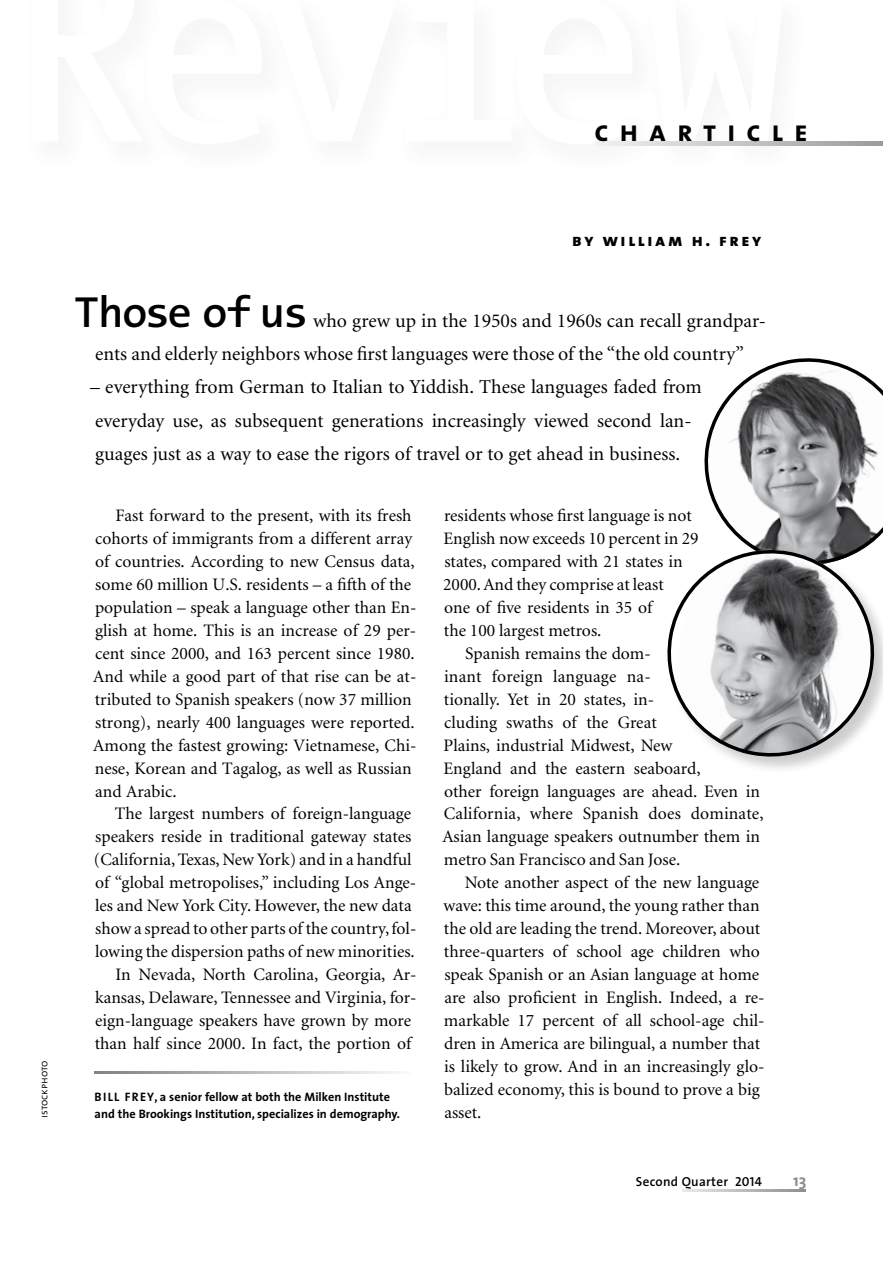
<style>
.page{position:relative;width:883px;height:1261px;background:#fff}
.page>*{position:absolute;margin:0;border:0;box-sizing:border-box;transform-origin:0 0}
.t1{font:600 43.75px "The Sans Mono";letter-spacing:-.055em;color:#000}
.t2{font:29.75px "The Sans Bold Caps";letter-spacing:.365em;color:#000}
.t3{font:19.6px/33.2px "Minion";color:#000}
.t4{font:17.5px/22.9px "Minion";color:#000}
.t5{font:17.5px "The Sans Extra Bold Caps";letter-spacing:.15em;color:#000}
.t6{font:700 16.62px "The Sans";color:#8a8c8e}
.t7{font:600 13.12px "The Sans";letter-spacing:.02em;color:#000}
.t8{font:700 12.25px/16.6px "The Sans";color:#000}
.t9{font:10.5px "The Sans Semi Light Caps";color:#000}
.s1{font-family:"The Sans Semi Bold Caps";font-weight:400}
</style>
<div class="page">
<svg style="left:682px;top:1189px;width:123px;height:2px"></svg>
<svg style="left:595px;top:141px;width:287px;height:4px"></svg>
<svg style="left:94px;top:1071px;width:302px;height:2px"></svg>
<svg style="left:704px;top:358px;width:178px;height:181px"></svg>
<div style="left:666px;top:549px;width:216px;height:225px;background:#000;opacity:.2"></div>
<svg style="left:666px;top:539px;width:216px;height:223px"></svg>
<h2 class="t2" style="left:594px;top:106px;width:215px">charticle</h2>
<p class="t9" style="left:35px;top:1117px;width:59px;rotate:-90deg">istockphoto</p>
<p class="t5" style="left:572px;top:225px;width:190px">by william h. frey</p>
<h1 class="t1" style="left:74px;top:287px;width:237px">Those of us</h1>
<p class="t3" style="left:95px;top:304px;width:672px;text-indent:218px">who grew up in the 1950s and 1960s can recall grandpar&shy;ents and elderly neighbors whose first languages were those of the “the old country”</p>
<p class="t3" style="left:90px;top:371px;width:612px">– everything from German to Italian to Yiddish. These languages faded from everyday use, as subsequent generations increasingly viewed second lan&shy;guages just as a way to ease the rigors of travel or to get ahead in business.</p>
<p class="t4" style="left:93px;top:504px;width:324px;text-indent:22px">Fast forward to the present, with its fresh cohorts of immigrants from a different array of countries. According to new Census data, some 60 million U.S. residents – a fifth of the population – speak a language other than En&shy;glish at home. This is an increase of 29 per&shy;cent since 2000, and 163 percent since 1980.<br>And while a good part of that rise can be at&shy;tributed to Spanish speakers (now 37 million strong), nearly 400 languages were reported.<br>Among the fastest growing: Vietnamese, Chi&shy;nese, Korean and Tagalog, as well as Russian and Arabic.</p>
<p class="t4" style="left:115px;top:802px;width:297px">The largest numbers of foreign-language</p>
<p class="t4" style="left:95px;top:825px;width:317px">speakers reside in traditional gateway states</p>
<p class="t4" style="left:94px;top:848px;width:319px">(California, Texas, New York) and in a handful</p>
<p class="t4" style="left:95px;top:871px;width:322px">of “global metropolises,” including Los Ange-</p>
<p class="t4" style="left:95px;top:894px;width:318px">les and New York City. However, the new data</p>
<p class="t4" style="left:95px;top:917px;width:322px">show a spread to other parts of the country, fol-</p>
<p class="t4" style="left:95px;top:940px;width:321px">lowing the dispersion paths of new minorities.</p>
<p class="t4" style="left:115px;top:963px;width:302px">In Nevada, North Carolina, Georgia, Ar-</p>
<p class="t4" style="left:95px;top:986px;width:322px">kansas, Delaware, Tennessee and Virginia, for-</p>
<p class="t4" style="left:95px;top:1009px;width:317px">eign-language speakers have grown by more</p>
<p class="t4" style="left:95px;top:1032px;width:317px">than half since 2000. In fact, the portion of</p>
<p class="t8" style="left:94px;top:1088px;width:307px">Bill Frey, a senior fellow at both the Milken Institute and the Brookings Institution, specializes in demography.</p>
<p class="t4" style="left:444px;top:504px;width:249px">residents whose first language is not</p>
<p class="t4" style="left:443px;top:527px;width:256px">English now exceeds 10 percent in 29</p>
<p class="t4" style="left:444px;top:550px;width:240px">states, compared with 21 states in</p>
<p class="t4" style="left:443px;top:573px;width:222px">2000. And they comprise at least</p>
<p class="t4" style="left:444px;top:596px;width:210px">one of five residents in 35 of</p>
<p class="t4" style="left:443px;top:619px;width:159px">the 100 largest metros.</p>
<p class="t4" style="left:465px;top:642px;width:187px">Spanish remains the dom-</p>
<p class="t4" style="left:444px;top:665px;width:208px">inant foreign language na-</p>
<p class="t4" style="left:443px;top:688px;width:212px">tionally. Yet in 20 states, in-</p>
<p class="t4" style="left:444px;top:711px;width:214px">cluding swaths of the Great</p>
<p class="t4" style="left:443px;top:734px;width:230px">Plains, industrial Midwest, New</p>
<p class="t4" style="left:443px;top:757px;width:258px">England and the eastern seaboard,</p>
<p class="t4" style="left:444px;top:779px;width:317px">other foreign languages are ahead. Even in</p>
<p class="t4" style="left:443px;top:802px;width:321px">California, where Spanish does dominate,</p>
<p class="t4" style="left:442px;top:825px;width:319px">Asian language speakers outnumber them in</p>
<p class="t4" style="left:443px;top:848px;width:238px">metro San Francisco and San Jose.</p>
<p class="t4" style="left:464px;top:871px;width:296px">Note another aspect of the new language</p>
<p class="t4" style="left:443px;top:894px;width:317px">wave: this time around, the young rather than</p>
<p class="t4" style="left:443px;top:917px;width:317px">the old are leading the trend. Moreover, about</p>
<p class="t4" style="left:443px;top:940px;width:317px">three-quarters of school age children who</p>
<p class="t4" style="left:444px;top:963px;width:316px">speak Spanish or an Asian language at home</p>
<p class="t4" style="left:444px;top:986px;width:321px">are also proficient in English. Indeed, a re-</p>
<p class="t4" style="left:443px;top:1009px;width:322px">markable 17 percent of all school-age chil-</p>
<p class="t4" style="left:444px;top:1032px;width:317px">dren in America are bilingual, a number that</p>
<p class="t4" style="left:444px;top:1055px;width:322px">is likely to grow. And in an increasingly glo-</p>
<p class="t4" style="left:444px;top:1077px;width:317px">balized economy, this is bound to prove a big</p>
<p class="t4" style="left:444px;top:1100px;width:39px">asset.</p>
<p class="t7" style="left:635px;top:1170px;width:127px">Second Quarter <span class="s1">2014</span></p>
<p class="t6" style="left:792px;top:1166px;width:15px">13</p>
</div>
